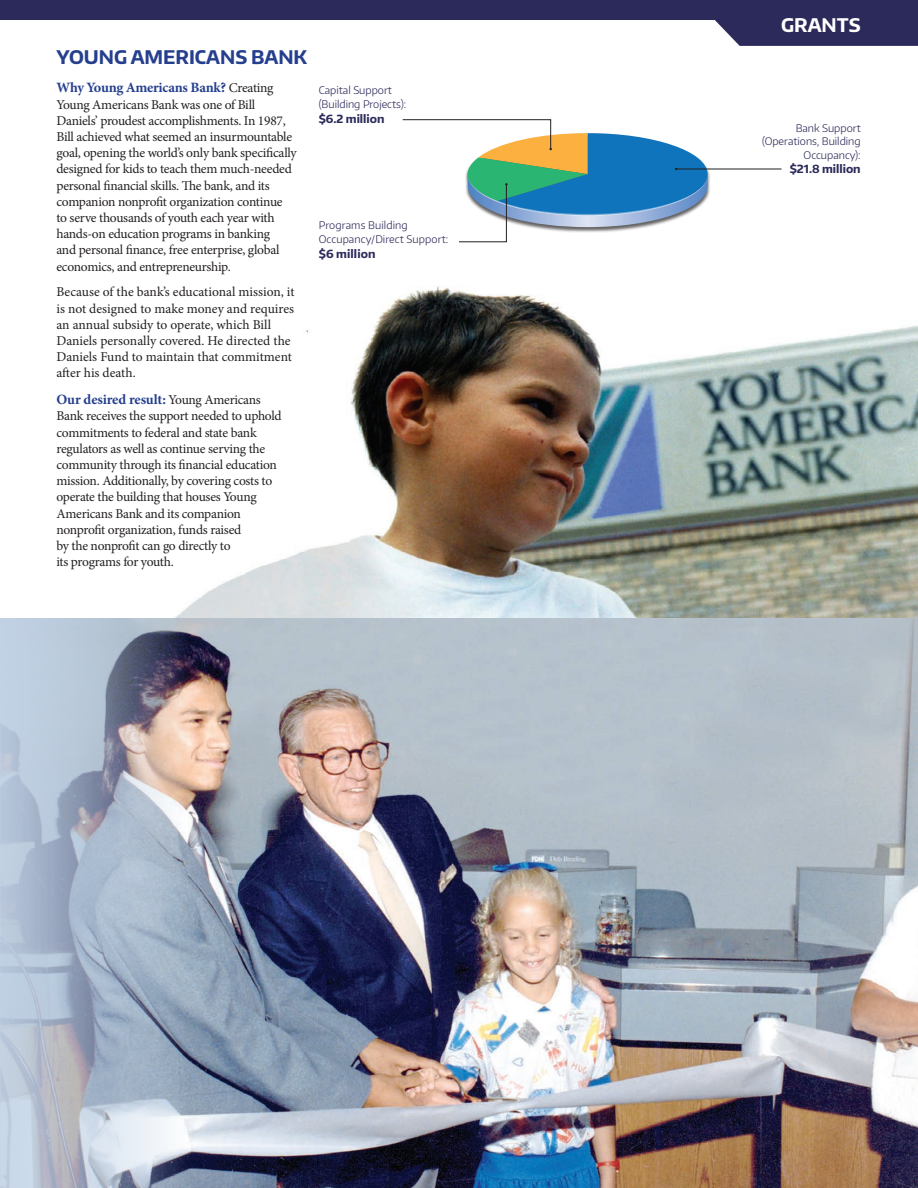
<style>
.page{position:relative;width:918px;height:1188px;background:#fff}
.page>*{position:absolute;margin:0;border:0;box-sizing:border-box;transform-origin:0 0}
.t1{font:700 18.75px "Encode Sans";color:#253f8e}
.t2{font:700 18.75px "Encode Sans";color:#fff}
.t3{font:700 14.25px "Minion Pro";letter-spacing:-.02em;color:#253f8e}
.t4{font:13.5px/16.2px "Minion Pro";letter-spacing:-.02em;color:#231f20}
.t5{font:13.5px/16.2px "Minion Pro";color:#231f20}
.t6{font:700 11.25px "Encode Sans";color:#2c2a5a}
.t7{font:300 10.5px/13.8px "Encode Sans";color:#2c2a5a}
.s1{font-weight:400;font-size:13.5px;color:#231f20}
</style>
<div class="page">
<img style="left:174px;top:286px;width:744px;height:332px">
<img style="left:0;top:618px;width:918px;height:570px">
<hr style="left:676px;top:169px;width:106px;height:1px;background:#231f20">
<svg style="left:402px;top:119px;width:306px;height:123px"></svg>
<div style="left:0;top:0;width:918px;height:19px;background:#2c2a5a"></div>
<svg style="left:707px;top:19px;width:211px;height:27px;background:#403e69"></svg>
<h1 class="t1" style="left:56px;top:45px;width:252px">YOUNG AMERICANS BANK</h1>
<p class="t3" style="left:56px;top:77px;width:219px">Why Young Americans Bank? <span class="s1">Creating</span></p>
<p class="t4" style="left:56px;top:96px;width:242px">Young Americans Bank was one of Bill Daniels’ proudest accomplishments. In 1987, Bill achieved what seemed an insurmountable goal, opening the world’s only bank specifically designed for kids to teach them much-needed personal financial skills. The bank, and its companion nonprofit organization continue<br>to serve thousands of youth each year with hands-on education programs in banking<br>and personal finance, free enterprise, global economics, and entrepreneurship.</p>
<p class="t5" style="left:56px;top:284px;width:240px">Because of the bank’s educational mission, it is not designed to make money and requires an annual subsidy to operate, which Bill Daniels personally covered. He directed the Daniels Fund to maintain that commitment after his death.</p>
<p class="t3" style="left:56px;top:390px;width:206px">Our desired result: <span class="s1">Young Americans</span></p>
<p class="t4" style="left:56px;top:408px;width:227px">Bank receives the support needed to uphold commitments to federal and state bank regulators as well as continue serving the community through its financial education mission. Additionally, by covering costs to operate the building that houses Young Americans Bank and its companion nonprofit organization, funds raised<br>by the nonprofit can go directly to<br>its programs for youth.</p>
<p class="t7" style="left:319px;top:82px;width:89px;line-height:14.5px">Capital Support (Building Projects):</p>
<p class="t6" style="left:319px;top:111px;width:67px">$6.2 million</p>
<p class="t7" style="left:319px;top:217px;width:131px;line-height:14.5px">Programs Building<br>Occupancy/Direct Support:</p>
<p class="t6" style="left:319px;top:246px;width:58px">$6 million</p>
<h1 class="t2" style="left:781px;top:12px;width:81px">GRANTS</h1>
<p class="t7" style="left:762px;top:120px;width:100px;text-align:right">Bank Support (Operations, Building<br>Occupancy):</p>
<p class="t6" style="left:790px;top:161px;width:72px">$21.8 million</p>
</div>
